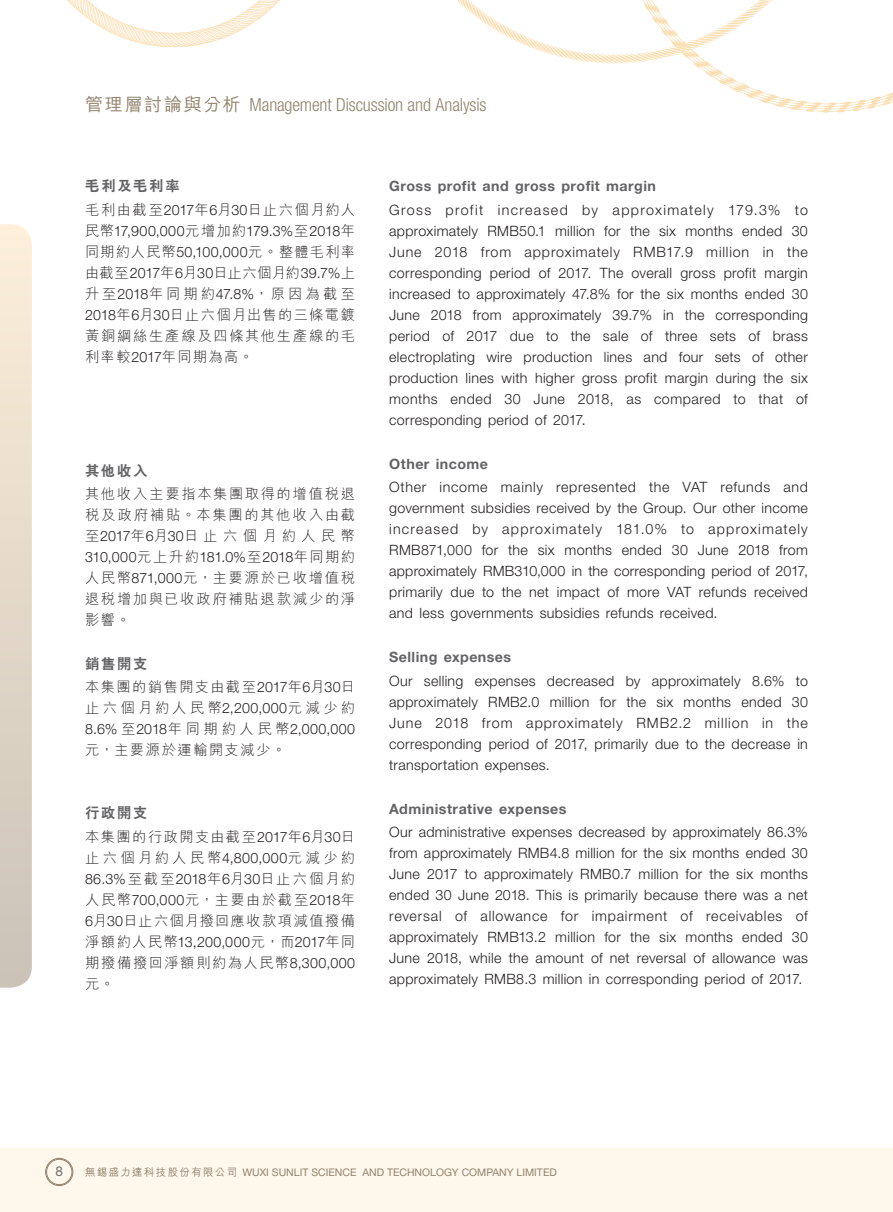
<style>
.page{position:relative;width:893px;height:1212px;background:#fff}
.page>*{position:absolute;margin:0;border:0;box-sizing:border-box;transform-origin:0 0}
.t1{font:300 condensed 18px "Helvetica Neue LT Std";letter-spacing:-.01em;color:#92836c}
._11_P0{font:300 14.25px/21px "Helvetica Neue LT Std";letter-spacing:.025em;color:#231f20;text-align:justify}
._11_P0-2{font:300 14.25px/21px "M Hei HK";letter-spacing:.115em;color:#231f20;text-align:justify}
._04___H2{font:700 14.25px "Helvetica Neue LT Std";letter-spacing:.03em;color:#636366}
._04___H2-2{font:800 14.25px "C Hei 2 HK";letter-spacing:.13em;color:#636366}
.t2{font:13.5px "Helvetica Neue LT Std";color:#6c6d70}
.t3{font:10.5px "Helvetica Neue LT Std";color:#92836c}
.s1{font-family:"M Hei HK";font-weight:500;font-stretch:normal}
.s2{font-family:"Helvetica Neue LT Std"}
.s3{font-family:"M Hei HK";font-weight:500}
</style>
<div class="page">
<div style="left:0;top:1148px;width:893px;height:64px;background:#fef7ec"></div>
<svg style="left:457px;top:0;width:436px;height:113px"></svg>
<div style="left:45px;top:1158px;width:28px;height:28px;border:1px solid #92836c;border-radius:50%"></div>
<div style="left:46px;top:1159px;width:26px;height:26px;border:1px solid #92836c;border-radius:50%"></div>
<svg style="left:67px;top:0;width:213px;height:47px"></svg>
<svg style="left:0;top:224px;width:32px;height:764px"></svg>
<p class="t1" style="left:85px;top:94px;width:403px"><span class="s1">管理層討論與分析</span> Management Discussion and Analysis</p>
<p class="_04___H2-2" style="left:85px;top:177px;width:96px">毛利及毛利率</p>
<p class="_11_P0-2" style="left:85px;top:198px;width:272px">毛利由截至<span class="s2">2017</span>年<span class="s2">6</span>月<span class="s2">30</span>日止六個月約人民幣<span class="s2">17,900,000</span>元增加約<span class="s2">179.3%</span>至<span class="s2">2018</span>年同期約人民幣<span class="s2">50,100,000</span>元。整體毛利率由截至<span class="s2">2017</span>年<span class="s2">6</span>月<span class="s2">30</span>日止六個月約<span class="s2">39.7%</span>上升至<span class="s2">2018</span>年同期約<span class="s2">47.8%</span>，原因為截至<span class="s2">2018</span>年<span class="s2">6</span>月<span class="s2">30</span>日止六個月出售的三條電鍍黃銅綱絲生產線及四條其他生產線的毛利率較<span class="s2">2017</span>年同期為高。</p>
<p class="_04___H2-2" style="left:85px;top:461px;width:64px">其他收入</p>
<p class="_11_P0-2" style="left:85px;top:483px;width:272px">其他收入主要指本集團取得的增值稅退稅及政府補貼。本集團的其他收入由截至<span class="s2">2017</span>年<span class="s2">6</span>月<span class="s2">30</span>日止六個月約人民幣<span class="s2">310,000</span>元上升約<span class="s2">181.0%</span>至<span class="s2">2018</span>年同期約人民幣<span class="s2">871,000</span>元，主要源於已收增值稅退稅增加與已收政府補貼退款減少的淨影響。</p>
<p class="_04___H2-2" style="left:85px;top:654px;width:64px">銷售開支</p>
<p class="_11_P0-2" style="left:85px;top:676px;width:272px">本集團的銷售開支由截至<span class="s2">2017</span>年<span class="s2">6</span>月<span class="s2">30</span>日止六個月約人民幣<span class="s2">2,200,000</span>元減少約<span class="s2">8.6%</span> 至<span class="s2">2018</span>年同期約人民幣<span class="s2">2,000,000</span>元，主要源於運輸開支減少。</p>
<p class="_04___H2-2" style="left:85px;top:804px;width:64px">行政開支</p>
<p class="_11_P0-2" style="left:85px;top:825px;width:272px">本集團的行政開支由截至<span class="s2">2017</span>年<span class="s2">6</span>月<span class="s2">30</span>日止六個月約人民幣<span class="s2">4,800,000</span>元減少約<span class="s2">86.3%</span>至截至<span class="s2">2018</span>年<span class="s2">6</span>月<span class="s2">30</span>日止六個月約人民幣<span class="s2">700,000</span>元，主要由於截至<span class="s2">2018</span>年<span class="s2">6</span>月<span class="s2">30</span>日止六個月撥回應收款項減值撥備淨額約人民幣<span class="s2">13,200,000</span>元，而<span class="s2">2017</span>年同期撥備撥回淨額則約為人民幣<span class="s2">8,300,000</span>元。</p>
<p class="_04___H2" style="left:389px;top:177px;width:268px">Gross profit and gross profit margin</p>
<p class="_11_P0" style="left:389px;top:199px;width:420px">Gross profit increased by approximately 179.3% to approximately RMB50.1 million for the six months ended 30<br>June 2018 from approximately RMB17.9 million in the corresponding period of 2017. The overall gross profit margin increased to approximately 47.8% for the six months ended 30<br>June 2018 from approximately 39.7% in the corresponding period of 2017 due to the sale of three sets of brass electroplating wire production lines and four sets of other production lines with higher gross profit margin during the six months ended 30 June 2018, as compared to that of corresponding period of 2017.</p>
<p class="_04___H2" style="left:389px;top:455px;width:100px">Other income</p>
<p class="_11_P0" style="left:389px;top:476px;width:420px">Other income mainly represented the VAT refunds and government subsidies received by the Group. Our other income increased by approximately 181.0% to approximately RMB871,000 for the six months ended 30 June 2018 from approximately RMB310,000 in the corresponding period of 2017, primarily due to the net impact of more VAT refunds received and less governments subsidies refunds received.</p>
<p class="_04___H2" style="left:389px;top:648px;width:123px">Selling expenses</p>
<p class="_11_P0" style="left:389px;top:670px;width:420px">Our selling expenses decreased by approximately 8.6% to approximately RMB2.0 million for the six months ended 30<br>June 2018 from approximately RMB2.2 million in the corresponding period of 2017, primarily due to the decrease in transportation expenses.</p>
<p class="_04___H2" style="left:389px;top:800px;width:179px">Administrative expenses</p>
<p class="_11_P0" style="left:389px;top:821px;width:420px">Our administrative expenses decreased by approximately 86.3% from approximately RMB4.8 million for the six months ended 30<br>June 2017 to approximately RMB0.7 million for the six months ended 30 June 2018. This is primarily because there was a net reversal of allowance for impairment of receivables of approximately RMB13.2 million for the six months ended 30<br>June 2018, while the amount of net reversal of allowance was approximately RMB8.3 million in corresponding period of 2017.</p>
<p class="t2" style="left:55px;top:1163px;width:9px">8</p>
<p class="t3" style="left:85px;top:1166px;width:473px"><span class="s3">無錫盛力達科技股份有限公司</span> WUXI SUNLIT SCIENCE AND TECHNOLOGY COMPANY LIMITED</p>
</div>
